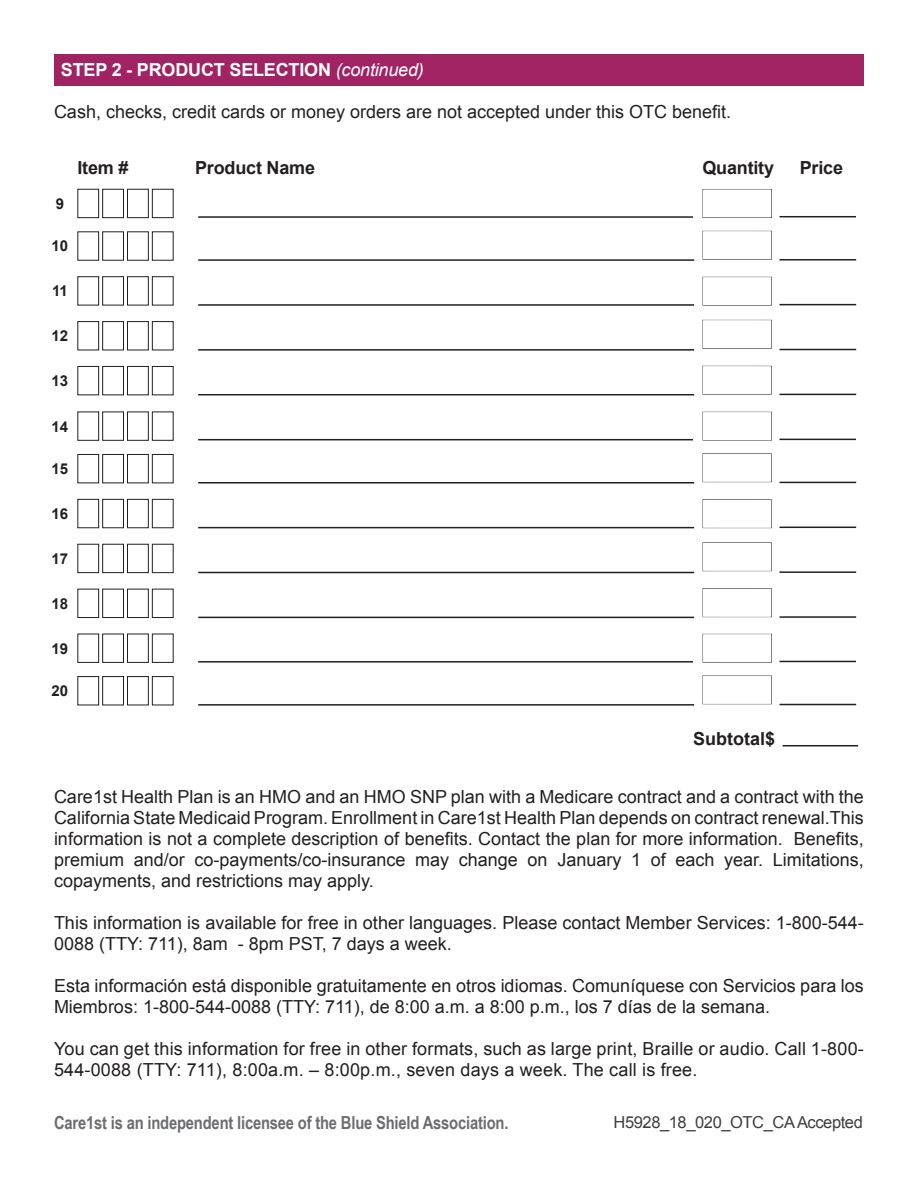
<style>
.page{position:relative;width:918px;height:1188px;background:#fff}
.page>*{position:absolute;margin:0;border:0;box-sizing:border-box;transform-origin:0 0}
.t1{font:18px/21px "Arial";color:#231f20}
.t2{font:700 18px "Arial Narrow";letter-spacing:-.01em;color:#6c6d70}
.t3{font:700 18px "Arial";letter-spacing:-.01em;color:#231f20}
.t4{font:700 18px "Arial";letter-spacing:-.01em;color:#fff}
.t5{font:16.5px "Arial";letter-spacing:-.025em;color:#3e3e3f}
.t6{font:700 15px "Arial";letter-spacing:-.01em;color:#231f20}
.s1{font-weight:400;font-style:italic}
</style>
<div class="page">
<div style="left:127px;top:189px;width:22px;height:29px;border:1px solid #231f20"></div>
<div style="left:77px;top:189px;width:22px;height:29px;border:1px solid #231f20"></div>
<div style="left:152px;top:189px;width:22px;height:29px;border:1px solid #231f20"></div>
<div style="left:102px;top:189px;width:22px;height:29px;border:1px solid #231f20"></div>
<div style="left:127px;top:412px;width:22px;height:29px;border:1px solid #231f20"></div>
<div style="left:77px;top:412px;width:22px;height:29px;border:1px solid #231f20"></div>
<div style="left:152px;top:412px;width:22px;height:29px;border:1px solid #231f20"></div>
<div style="left:102px;top:412px;width:22px;height:29px;border:1px solid #231f20"></div>
<div style="left:127px;top:634px;width:22px;height:29px;border:1px solid #231f20"></div>
<div style="left:77px;top:634px;width:22px;height:29px;border:1px solid #231f20"></div>
<div style="left:152px;top:634px;width:22px;height:29px;border:1px solid #231f20"></div>
<div style="left:102px;top:634px;width:22px;height:29px;border:1px solid #231f20"></div>
<div style="left:127px;top:366px;width:22px;height:29px;border:1px solid #231f20"></div>
<div style="left:77px;top:366px;width:22px;height:29px;border:1px solid #231f20"></div>
<div style="left:152px;top:366px;width:22px;height:29px;border:1px solid #231f20"></div>
<div style="left:102px;top:366px;width:22px;height:29px;border:1px solid #231f20"></div>
<div style="left:127px;top:589px;width:22px;height:29px;border:1px solid #231f20"></div>
<div style="left:77px;top:589px;width:22px;height:29px;border:1px solid #231f20"></div>
<div style="left:152px;top:589px;width:22px;height:29px;border:1px solid #231f20"></div>
<div style="left:102px;top:589px;width:22px;height:29px;border:1px solid #231f20"></div>
<div style="left:127px;top:231px;width:22px;height:30px;border:1px solid #231f20"></div>
<div style="left:77px;top:231px;width:22px;height:30px;border:1px solid #231f20"></div>
<div style="left:152px;top:231px;width:22px;height:30px;border:1px solid #231f20"></div>
<div style="left:102px;top:231px;width:22px;height:30px;border:1px solid #231f20"></div>
<div style="left:127px;top:454px;width:22px;height:29px;border:1px solid #231f20"></div>
<div style="left:77px;top:454px;width:22px;height:29px;border:1px solid #231f20"></div>
<div style="left:152px;top:454px;width:22px;height:29px;border:1px solid #231f20"></div>
<div style="left:102px;top:454px;width:22px;height:29px;border:1px solid #231f20"></div>
<div style="left:127px;top:676px;width:22px;height:29px;border:1px solid #231f20"></div>
<div style="left:77px;top:676px;width:22px;height:29px;border:1px solid #231f20"></div>
<div style="left:152px;top:676px;width:22px;height:29px;border:1px solid #231f20"></div>
<div style="left:102px;top:676px;width:22px;height:29px;border:1px solid #231f20"></div>
<div style="left:127px;top:276px;width:22px;height:29px;border:1px solid #231f20"></div>
<div style="left:77px;top:276px;width:22px;height:29px;border:1px solid #231f20"></div>
<div style="left:152px;top:276px;width:22px;height:29px;border:1px solid #231f20"></div>
<div style="left:102px;top:276px;width:22px;height:29px;border:1px solid #231f20"></div>
<div style="left:127px;top:499px;width:22px;height:29px;border:1px solid #231f20"></div>
<div style="left:77px;top:499px;width:22px;height:29px;border:1px solid #231f20"></div>
<div style="left:152px;top:499px;width:22px;height:29px;border:1px solid #231f20"></div>
<div style="left:102px;top:499px;width:22px;height:29px;border:1px solid #231f20"></div>
<div style="left:127px;top:321px;width:22px;height:29px;border:1px solid #231f20"></div>
<div style="left:77px;top:321px;width:22px;height:29px;border:1px solid #231f20"></div>
<div style="left:152px;top:321px;width:22px;height:29px;border:1px solid #231f20"></div>
<div style="left:102px;top:321px;width:22px;height:29px;border:1px solid #231f20"></div>
<div style="left:127px;top:544px;width:22px;height:29px;border:1px solid #231f20"></div>
<div style="left:77px;top:544px;width:22px;height:29px;border:1px solid #231f20"></div>
<div style="left:152px;top:544px;width:22px;height:29px;border:1px solid #231f20"></div>
<div style="left:102px;top:544px;width:22px;height:29px;border:1px solid #231f20"></div>
<hr style="left:198px;top:216px;width:495px;height:2px;background:#231f20">
<hr style="left:198px;top:439px;width:495px;height:1px;background:#231f20">
<hr style="left:198px;top:661px;width:495px;height:2px;background:#231f20">
<hr style="left:780px;top:216px;width:76px;height:1px;background:#231f20">
<hr style="left:780px;top:439px;width:76px;height:1px;background:#231f20">
<hr style="left:780px;top:661px;width:76px;height:1px;background:#231f20">
<hr style="left:198px;top:259px;width:496px;height:2px;background:#231f20">
<hr style="left:198px;top:482px;width:496px;height:2px;background:#231f20">
<hr style="left:198px;top:704px;width:496px;height:2px;background:#231f20">
<hr style="left:780px;top:259px;width:76px;height:2px;background:#231f20">
<hr style="left:780px;top:482px;width:76px;height:1px;background:#231f20">
<hr style="left:780px;top:704px;width:76px;height:1px;background:#231f20">
<hr style="left:198px;top:304px;width:496px;height:2px;background:#231f20">
<hr style="left:198px;top:527px;width:496px;height:1px;background:#231f20">
<hr style="left:780px;top:304px;width:76px;height:1px;background:#231f20">
<hr style="left:780px;top:527px;width:76px;height:1px;background:#231f20">
<hr style="left:198px;top:349px;width:496px;height:2px;background:#231f20">
<hr style="left:198px;top:572px;width:496px;height:1px;background:#231f20">
<hr style="left:780px;top:349px;width:76px;height:1px;background:#231f20">
<hr style="left:780px;top:571px;width:76px;height:2px;background:#231f20">
<hr style="left:198px;top:394px;width:496px;height:1px;background:#231f20">
<hr style="left:198px;top:617px;width:496px;height:1px;background:#231f20">
<hr style="left:780px;top:394px;width:76px;height:1px;background:#231f20">
<hr style="left:780px;top:616px;width:76px;height:2px;background:#231f20">
<div style="left:700px;top:186px;width:72px;height:33px;background:#280011;opacity:.51"></div>
<div style="left:700px;top:409px;width:72px;height:33px;background:#280011;opacity:.51"></div>
<div style="left:700px;top:631px;width:72px;height:33px;background:#280011;opacity:.51"></div>
<div style="left:700px;top:228px;width:72px;height:33px;background:#280011;opacity:.51"></div>
<div style="left:700px;top:451px;width:72px;height:33px;background:#280011;opacity:.51"></div>
<div style="left:700px;top:673px;width:72px;height:33px;background:#280011;opacity:.51"></div>
<div style="left:700px;top:274px;width:72px;height:33px;background:#280011;opacity:.51"></div>
<div style="left:700px;top:497px;width:72px;height:33px;background:#280011;opacity:.51"></div>
<div style="left:700px;top:317px;width:72px;height:33px;background:#280011;opacity:.51"></div>
<div style="left:700px;top:540px;width:72px;height:33px;background:#280011;opacity:.51"></div>
<div style="left:700px;top:363px;width:72px;height:33px;background:#280011;opacity:.51"></div>
<div style="left:700px;top:586px;width:72px;height:33px;background:#280011;opacity:.51"></div>
<hr style="left:783px;top:745px;width:75px;height:1px;background:#231f20">
<div style="left:54px;top:54px;width:810px;height:32px;background:#a02464"></div>
<p class="t4" style="left:61px;top:58px;width:365px">STEP 2 - PRODUCT SELECTION <span class="s1">(continued)</span></p>
<p class="t1" style="left:54px;top:101px;width:679px">Cash, checks, credit cards or money orders are not accepted under this OTC benefit.</p>
<p class="t6" style="left:56px;top:194px;width:10px">9</p>
<p class="t6" style="left:52px;top:236px;width:18px">10</p>
<p class="t6" style="left:52px;top:281px;width:17px">11</p>
<p class="t6" style="left:52px;top:326px;width:18px">12</p>
<p class="t6" style="left:52px;top:371px;width:18px">13</p>
<p class="t6" style="left:52px;top:417px;width:18px">14</p>
<p class="t6" style="left:52px;top:459px;width:18px">15</p>
<p class="t6" style="left:52px;top:504px;width:18px">16</p>
<p class="t6" style="left:52px;top:549px;width:18px">17</p>
<p class="t6" style="left:52px;top:594px;width:18px">18</p>
<p class="t6" style="left:52px;top:639px;width:18px">19</p>
<p class="t6" style="left:52px;top:681px;width:18px">20</p>
<p class="t3" style="left:77px;top:156px;width:53px">Item #</p>
<p class="t3" style="left:195px;top:156px;width:122px">Product Name</p>
<p class="t3" style="left:702px;top:156px;width:73px">Quantity</p>
<p class="t3" style="left:800px;top:156px;width:45px">Price</p>
<p class="t3" style="left:693px;top:727px;width:84px">Subtotal$</p>
<p class="t1" style="left:54px;top:786px;width:811px;text-align:justify">Care1st Health Plan is an HMO and an HMO SNP plan with a Medicare contract and a contract with the California State Medicaid Program. Enrollment in Care1st Health Plan depends on contract renewal.This information is not a complete description of benefits. Contact the plan for more information. Benefits, premium and/or co-payments/co-insurance may change on January 1 of each year. Limitations, copayments, and restrictions may apply.</p>
<p class="t1" style="left:54px;top:912px;width:811px">This information is available for free in other languages. Please contact Member Services: 1-800-544-<br>0088 (TTY: 711), 8am - 8pm PST, 7 days a week.</p>
<p class="t1" style="left:54px;top:975px;width:811px">Esta información está disponible gratuitamente en otros idiomas. Comuníquese con Servicios para los<br>Miembros: 1-800-544-0088 (TTY: 711), de 8:00 a.m. a 8:00 p.m., los 7 días de la semana.</p>
<p class="t1" style="left:54px;top:1038px;width:811px">You can get this information for free in other formats, such as large print, Braille or audio. Call 1-800-<br>544-0088 (TTY: 711), 8:00a.m. – 8:00p.m., seven days a week. The call is free.</p>
<p class="t2" style="left:54px;top:1110px;width:456px">Care1st is an independent licensee of the Blue Shield Association.</p>
<p class="t5" style="left:614px;top:1112px;width:251px">H5928_18_020_OTC_CA Accepted</p>
</div>
